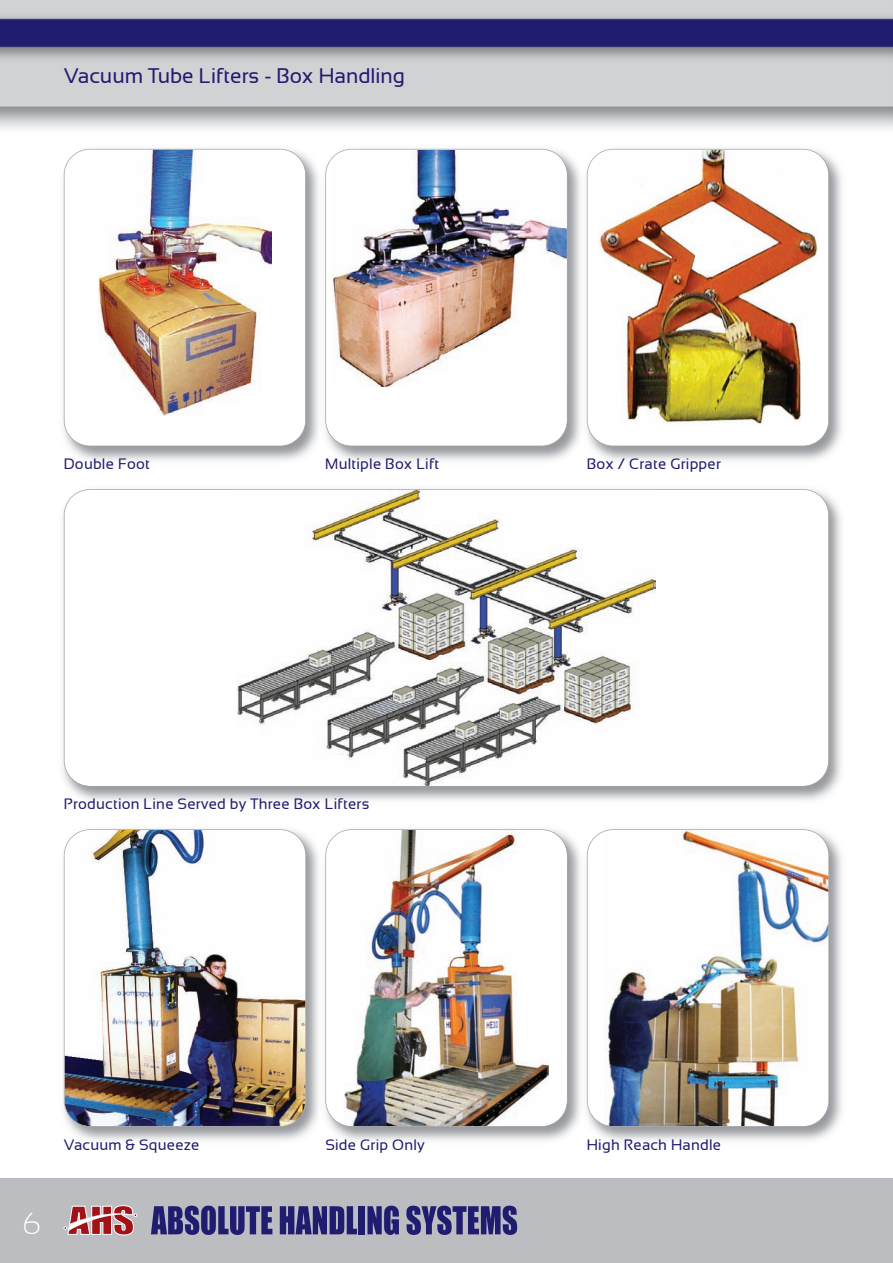
<style>
.page{position:relative;width:893px;height:1263px;background:#fff}
.page>*{position:absolute;margin:0;border:0;box-sizing:border-box;transform-origin:0 0}
.t1{font:300 30px "Sansation";color:#fff}
.t2{font:21px "Sansation";color:#201c70}
.t3{font:15px "Sansation";letter-spacing:.015em;color:#201c70}
</style>
<div class="page">
<img style="left:0;top:0;width:893px;height:129px">
<div style="left:0;top:1178px;width:893px;height:85px;background:#bcbdc0"></div>
<svg style="left:151px;top:1205px;width:121px;height:30px"></svg>
<svg style="left:280px;top:1206px;width:77px;height:28px"></svg>
<div style="left:359px;top:1206px;width:6px;height:28px;background:#201c70"></div>
<svg style="left:367px;top:1205px;width:32px;height:30px"></svg>
<svg style="left:406px;top:1205px;width:111px;height:30px"></svg>
<svg style="left:64px;top:1205px;width:73px;height:30px"></svg>
<img style="left:63px;top:148px;width:779px;height:313px">
<div style="left:65px;top:150px;width:240px;height:296px;background:#fff;border-radius:26px"></div>
<img style="left:99px;top:152px;width:172px;height:264px">
<div style="left:64px;top:149px;width:242px;height:297px;border:2px solid #a8a9ad;border-radius:26px"></div>
<div style="left:326px;top:150px;width:241px;height:296px;background:#fff;border-radius:26px"></div>
<img style="left:332px;top:150px;width:235px;height:236px">
<div style="left:325px;top:149px;width:243px;height:297px;border:2px solid #a8a9ad;border-radius:26px"></div>
<div style="left:588px;top:150px;width:240px;height:296px;background:#fff;border-radius:26px"></div>
<img style="left:599px;top:150px;width:218px;height:274px">
<div style="left:587px;top:149px;width:242px;height:297px;border:2px solid #a8a9ad;border-radius:26px"></div>
<img style="left:62px;top:489px;width:779px;height:312px">
<div style="left:65px;top:490px;width:763px;height:296px;background:#fff;border-radius:26px"></div>
<img style="left:237px;top:492px;width:419px;height:292px">
<div style="left:64px;top:489px;width:765px;height:298px;border:2px solid #a8a9ad;border-radius:26px"></div>
<img style="left:63px;top:829px;width:779px;height:312px">
<img style="left:65px;top:830px;width:240px;height:296px;border-radius:26px">
<div style="left:64px;top:829px;width:242px;height:298px;border:2px solid #a8a9ad;border-radius:26px"></div>
<div style="left:326px;top:830px;width:241px;height:296px;background:#fff;border-radius:26px"></div>
<img style="left:344px;top:832px;width:205px;height:292px">
<div style="left:325px;top:829px;width:243px;height:298px;border:2px solid #a8a9ad;border-radius:26px"></div>
<div style="left:588px;top:830px;width:240px;height:296px;background:#fff;border-radius:26px"></div>
<img style="left:605px;top:830px;width:223px;height:296px">
<div style="left:587px;top:829px;width:242px;height:298px;border:2px solid #a8a9ad;border-radius:26px"></div>
<h2 class="t2" style="left:64px;top:68px;width:343px">Vacuum Tube Lifters - Box Handling</h2>
<p class="t3" style="left:64px;top:458px;width:88px">Double Foot</p>
<p class="t3" style="left:325px;top:458px;width:115px">Multiple Box Lift</p>
<p class="t3" style="left:587px;top:458px;width:136px">Box / Crate Gripper</p>
<p class="t3" style="left:64px;top:798px;width:307px">Production Line Served by Three Box Lifters</p>
<h1 class="t1" style="left:23px;top:1212px;width:20px">6</h1>
<p class="t3" style="left:64px;top:1139px;width:137px">Vacuum &amp; Squeeze</p>
<p class="t3" style="left:325px;top:1139px;width:101px">Side Grip Only</p>
<p class="t3" style="left:587px;top:1139px;width:136px">High Reach Handle</p>
</div>
